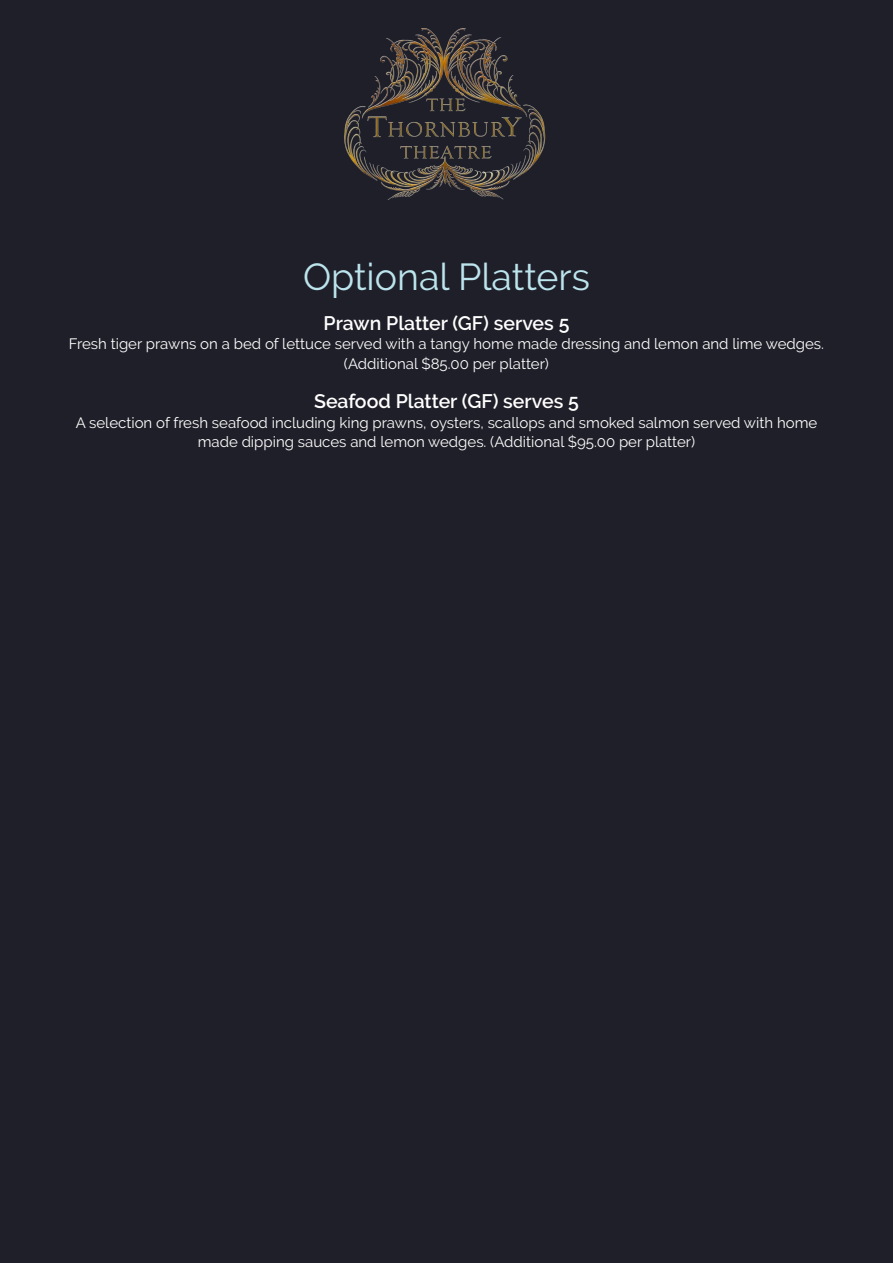
<style>
.page{position:relative;width:893px;height:1263px;background:#1f1f29}
.page>*{position:absolute;margin:0;border:0;box-sizing:border-box;transform-origin:0 0}
.t1{font:37.5px "Raleway";color:#bce4ed}
.t2{font:600 19.5px "Raleway";color:#fff}
.t3{font:15px/19.5px "Raleway";color:#fff;text-align:center}
</style>
<div class="page">
<img style="left:344px;top:28px;width:202px;height:172px">
<p class="t1" style="left:303px;top:255px;width:288px">Optional Platters</p>
<p class="t2" style="left:324px;top:312px;width:247px">Prawn Platter (GF) serves 5</p>
<p class="t3" style="left:69px;top:334px;width:757px">Fresh tiger prawns on a bed of lettuce served with a tangy home made dressing and lemon and lime wedges. (Additional $85.00 per platter)</p>
<p class="t2" style="left:314px;top:390px;width:266px">Seafood Platter (GF) serves 5</p>
<p class="t3" style="left:76px;top:413px;width:743px">A selection of fresh seafood including king prawns, oysters, scallops and smoked salmon served with home made dipping sauces and lemon wedges. (Additional $95.00 per platter)</p>
</div>
